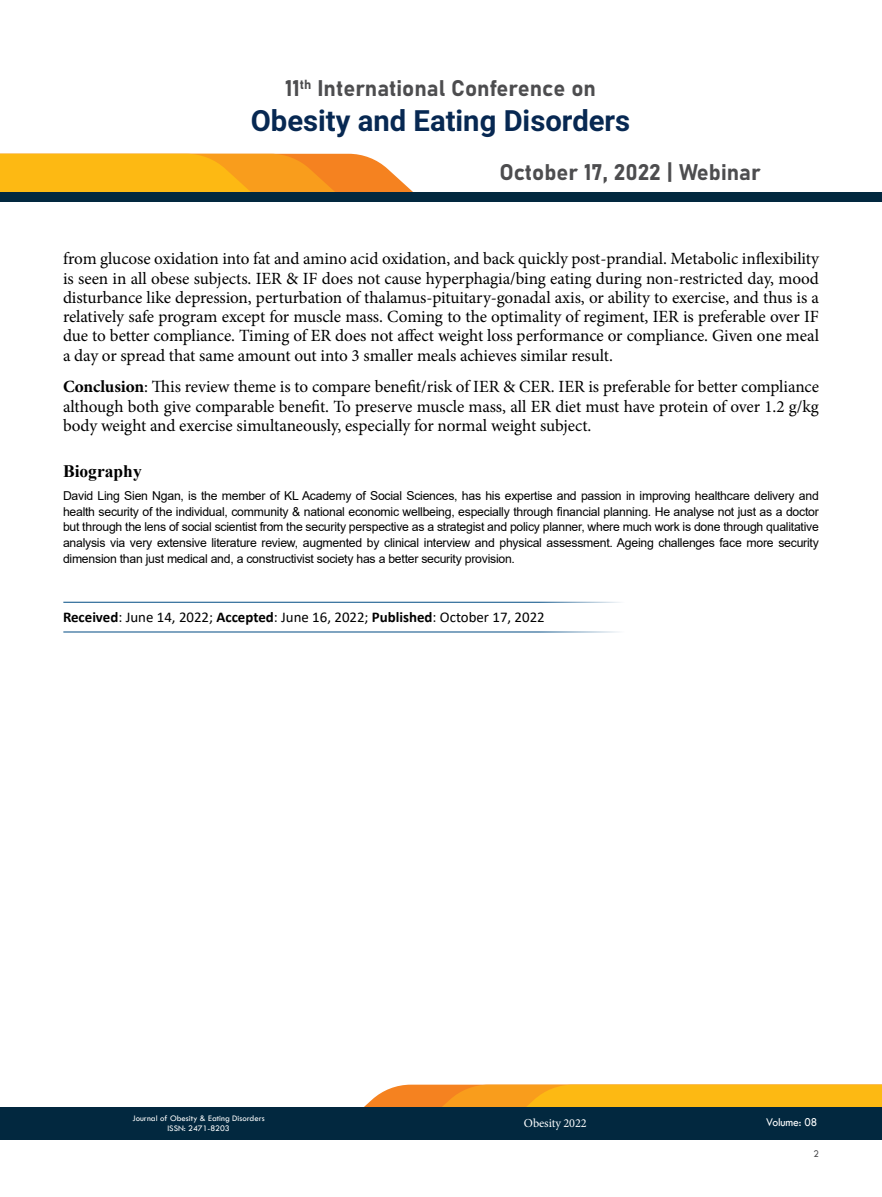
<style>
.page{position:relative;width:882px;height:1197px;background:#fff}
.page>*{position:absolute;margin:0;border:0;box-sizing:border-box;transform-origin:0 0}
.t1{font:700 29.22px "Roboto";color:#072852}
.t2{font:22.4px "Bahnschrift";color:#4d4d4f}
.t3{font:700 17.5px "Times New Roman";color:#000}
.t4{font:17.15px/19.2px "Minion Pro";letter-spacing:-.005em;color:#000;text-align:justify}
.t5{font:14.88px "Calibri";color:#000}
.t6{font:12.25px/15.8px "Arial";letter-spacing:-.02em;color:#000;text-align:justify}
.t7{font:12.25px "Minion Pro";letter-spacing:-.01em;color:#fff}
.t8{font:12.25px "Tw Cen";letter-spacing:-.01em;color:#fff;scale:.95 1}
.t9{font:10.5px "Tw Cen";color:#4d4d4f;scale:.95 1}
.t10{font:8.75px/10.5px "Tw Cen";color:#fff;text-align:center}
.s1{font-weight:700}
</style>
<div class="page">
<svg style="left:364px;top:1085px;width:518px;height:22px;background:#fbae1d"></svg>
<div style="left:0;top:1107px;width:882px;height:33px;background:#02283f"></div>
<svg style="left:0;top:154px;width:413px;height:38px;background:#faac24"></svg>
<div style="left:0;top:192px;width:882px;height:10px;background:#02283f"></div>
<hr style="left:63px;top:602px;width:595px;height:1px;background:#004b84">
<hr style="left:63px;top:632px;width:595px;height:1px;background:#004b84">
<h2 class="t2" style="left:285px;top:71px;width:312px">11<sup>th</sup> International Conference on</h2>
<h1 class="t1" style="left:251px;top:100px;width:381px">Obesity and Eating Disorders</h1>
<h2 class="t2" style="left:499px;top:156px;width:263px">October 17, 2022 | Webinar</h2>
<p class="t4" style="left:63px;top:249px;width:758px">from glucose oxidation into fat and amino acid oxidation, and back quickly post-prandial. Metabolic inflexibility is seen in all obese subjects. IER &amp; IF does not cause hyperphagia/bing eating during non-restricted day, mood disturbance like depression, perturbation of thalamus-pituitary-gonadal axis, or ability to exercise, and thus is a relatively safe program except for muscle mass. Coming to the optimality of regiment, IER is preferable over IF due to better compliance. Timing of ER does not affect weight loss performance or compliance. Given one meal a day or spread that same amount out into 3 smaller meals achieves similar result.</p>
<p class="t4" style="left:63px;top:377px;width:758px"><span class="s1">Conclusion</span>: This review theme is to compare benefit/risk of IER &amp; CER. IER is preferable for better compliance although both give comparable benefit. To preserve muscle mass, all ER diet must have protein of over 1.2 g/kg body weight and exercise simultaneously, especially for normal weight subject.</p>
<p class="t3" style="left:63px;top:458px;width:80px">Biography</p>
<p class="t6" style="left:63px;top:488px;width:757px">David Ling Sien Ngan, is the member of KL Academy of Social Sciences, has his expertise and passion in improving healthcare delivery and health security of the individual, community &amp; national economic wellbeing, especially through financial planning. He analyse not just as a doctor but through the lens of social scientist from the security perspective as a strategist and policy planner, where much work is done through qualitative analysis via very extensive literature review, augmented by clinical interview and physical assessment. Ageing challenges face more security dimension than just medical and, a constructivist society has a better security provision.</p>
<p class="t5" style="left:63px;top:607px;width:483px"><span class="s1">Received</span>: June 14, 2022; <span class="s1">Accepted</span>: June 16, 2022; <span class="s1">Published</span>: October 17, 2022</p>
<p class="t10" style="left:132px;top:1112px;width:134px">Journal of Obesity &amp; Eating Disorders<br>ISSN: 2471-8203</p>
<p class="t7" style="left:524px;top:1115px;width:64px">Obesity 2022</p>
<p class="t8" style="left:766px;top:1115px;width:55px">Volume: 08</p>
<p class="t9" style="left:813px;top:1147px;width:7px">2</p>
</div>
